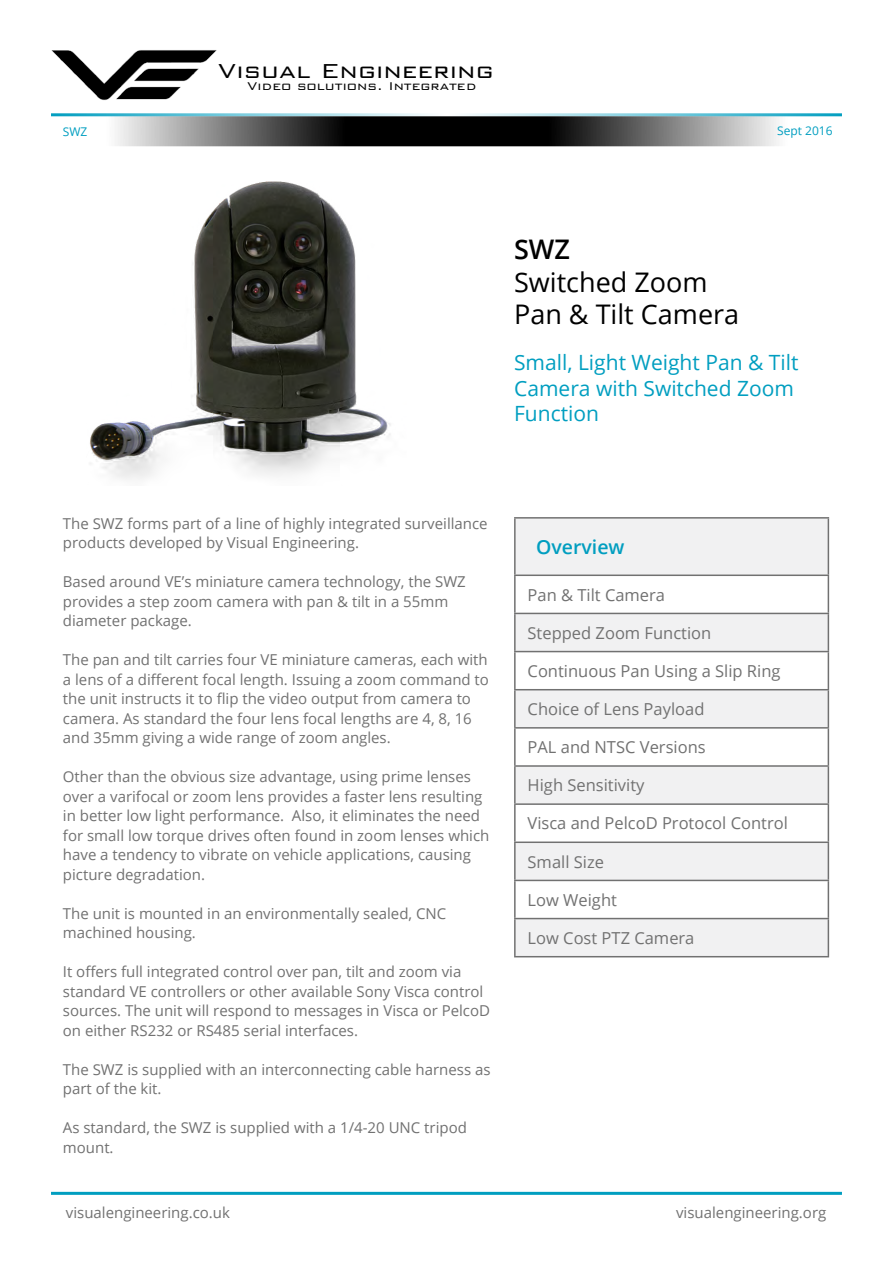
<style>
.page{position:relative;width:893px;height:1263px;background:#fff}
.page>*{position:absolute;margin:0;border:0;box-sizing:border-box;transform-origin:0 0}
.t1{font:27px/32.4px "Open Sans";color:#000}
.t2{font:300 27px "Bank Gothic BT";color:#000}
.t3{font:600 27px "Open Sans";color:#000}
.t4{font:21px/25.2px "Open Sans";color:#019ec0}
.t5{font:600 19.5px "Open Sans";color:#019ec0}
.t6{font:16.5px "Open Sans";color:#717171}
.t7{font:15px/19.5px "Open Sans";color:#717171}
.t8{font:300 15px "Bank Gothic BT";color:#000}
.t9{font:12px "Open Sans";color:#019ec0}
</style>
<div class="page">
<img style="left:51px;top:50px;width:166px;height:50px">
<hr style="left:51px;top:113px;width:791px;height:3px;background:#019ec0">
<svg style="left:51px;top:116px;width:791px;height:30px"></svg>
<hr style="left:51px;top:1192px;width:791px;height:3px;background:#019ec0">
<svg style="left:516px;top:519px;width:312px;height:437px;fill:#f1f1f2"></svg>
<hr style="left:514px;top:574px;width:315px;height:2px;background:#717171">
<hr style="left:514px;top:613px;width:315px;height:1px;background:#717171">
<hr style="left:514px;top:651px;width:315px;height:1px;background:#717171">
<hr style="left:514px;top:689px;width:315px;height:1px;background:#717171">
<hr style="left:514px;top:727px;width:315px;height:2px;background:#717171">
<hr style="left:514px;top:765px;width:315px;height:2px;background:#717171">
<hr style="left:514px;top:803px;width:315px;height:2px;background:#717171">
<hr style="left:514px;top:841px;width:315px;height:2px;background:#717171">
<hr style="left:514px;top:880px;width:315px;height:1px;background:#717171">
<hr style="left:514px;top:918px;width:315px;height:1px;background:#717171">
<hr style="left:514px;top:956px;width:315px;height:1px;background:#717171">
<hr style="left:514px;top:517px;width:315px;height:2px;background:#717171">
<hr style="left:514px;top:519px;width:2px;height:55px;background:#717171">
<hr style="left:828px;top:519px;width:1px;height:55px;background:#717171">
<hr style="left:514px;top:576px;width:2px;height:37px;background:#717171">
<hr style="left:828px;top:576px;width:1px;height:37px;background:#717171">
<hr style="left:514px;top:614px;width:2px;height:37px;background:#717171">
<hr style="left:828px;top:614px;width:1px;height:37px;background:#717171">
<hr style="left:514px;top:652px;width:2px;height:37px;background:#717171">
<hr style="left:828px;top:652px;width:1px;height:37px;background:#717171">
<hr style="left:514px;top:690px;width:2px;height:37px;background:#717171">
<hr style="left:828px;top:690px;width:1px;height:37px;background:#717171">
<hr style="left:514px;top:729px;width:2px;height:36px;background:#717171">
<hr style="left:828px;top:729px;width:1px;height:36px;background:#717171">
<hr style="left:514px;top:767px;width:2px;height:36px;background:#717171">
<hr style="left:828px;top:767px;width:1px;height:36px;background:#717171">
<hr style="left:514px;top:805px;width:2px;height:36px;background:#717171">
<hr style="left:828px;top:805px;width:1px;height:36px;background:#717171">
<hr style="left:514px;top:843px;width:2px;height:37px;background:#717171">
<hr style="left:828px;top:843px;width:1px;height:37px;background:#717171">
<hr style="left:514px;top:881px;width:2px;height:37px;background:#717171">
<hr style="left:828px;top:881px;width:1px;height:37px;background:#717171">
<hr style="left:514px;top:919px;width:2px;height:37px;background:#717171">
<hr style="left:828px;top:919px;width:1px;height:37px;background:#717171">
<img style="left:90px;top:181px;width:301px;height:299px">
<h1 class="t2" style="left:218px;top:56px;width:277px">Visual Engineering</h1>
<p class="t8" style="left:247px;top:78px;width:231px">Video solutions. Integrated</p>
<p class="t9" style="left:63px;top:123px;width:26px">SWZ</p>
<p class="t9" style="left:777px;top:122px;width:57px">Sept 2016</p>
<h1 class="t3" style="left:514px;top:231px;width:57px">SWZ</h1>
<h1 class="t1" style="left:514px;top:265px;width:227px">Switched Zoom<br>Pan &amp; Tilt Camera</h1>
<h2 class="t4" style="left:514px;top:350px;width:286px">Small, Light Weight Pan &amp; Tilt<br>Camera with Switched Zoom<br>Function</h2>
<p class="t7" style="left:63px;top:513px;width:426px">The SWZ forms part of a line of highly integrated surveillance products developed by Visual Engineering.</p>
<p class="t7" style="left:63px;top:571px;width:404px">Based around VE’s miniature camera technology, the SWZ provides a step zoom camera with pan &amp; tilt in a 55mm diameter package.</p>
<p class="t7" style="left:63px;top:649px;width:428px">The pan and tilt carries four VE miniature cameras, each with a lens of a different focal length. Issuing a zoom command to the unit instructs it to flip the video output from camera to camera. As standard the four lens focal lengths are 4, 8, 16 and 35mm giving a wide range of zoom angles.</p>
<p class="t7" style="left:63px;top:766px;width:428px">Other than the obvious size advantage, using prime lenses over a varifocal or zoom lens provides a faster lens resulting in better low light performance. Also, it eliminates the need for small low torque drives often found in zoom lenses which have a tendency to vibrate on vehicle applications, causing picture degradation.</p>
<p class="t7" style="left:63px;top:903px;width:385px">The unit is mounted in an environmentally sealed, CNC machined housing.</p>
<p class="t7" style="left:63px;top:961px;width:429px">It offers full integrated control over pan, tilt and zoom via standard VE controllers or other available Sony Visca control sources. The unit will respond to messages in Visca or PelcoD on either RS232 or RS485 serial interfaces.</p>
<p class="t7" style="left:63px;top:1059px;width:429px">The SWZ is supplied with an interconnecting cable harness as part of the kit.</p>
<p class="t7" style="left:63px;top:1117px;width:406px">As standard, the SWZ is supplied with a 1/4-20 UNC tripod mount.</p>
<h3 class="t5" style="left:536px;top:534px;width:90px">Overview</h3>
<p class="t6" style="left:528px;top:583px;width:139px">Pan &amp; Tilt Camera</p>
<p class="t6" style="left:528px;top:621px;width:185px">Stepped Zoom Function</p>
<p class="t6" style="left:528px;top:660px;width:254px">Continuous Pan Using a Slip Ring</p>
<p class="t6" style="left:528px;top:698px;width:178px">Choice of Lens Payload</p>
<p class="t6" style="left:528px;top:736px;width:180px">PAL and NTSC Versions</p>
<p class="t6" style="left:528px;top:774px;width:118px">High Sensitivity</p>
<p class="t6" style="left:528px;top:812px;width:262px">Visca and PelcoD Protocol Control</p>
<p class="t6" style="left:528px;top:850px;width:78px">Small Size</p>
<p class="t6" style="left:528px;top:888px;width:91px">Low Weight</p>
<p class="t6" style="left:528px;top:926px;width:168px">Low Cost PTZ Camera</p>
<p class="t7" style="left:66px;top:1202px;width:166px">visualengineering.co.uk</p>
<p class="t7" style="left:676px;top:1202px;width:152px">visualengineering.org</p>
</div>
